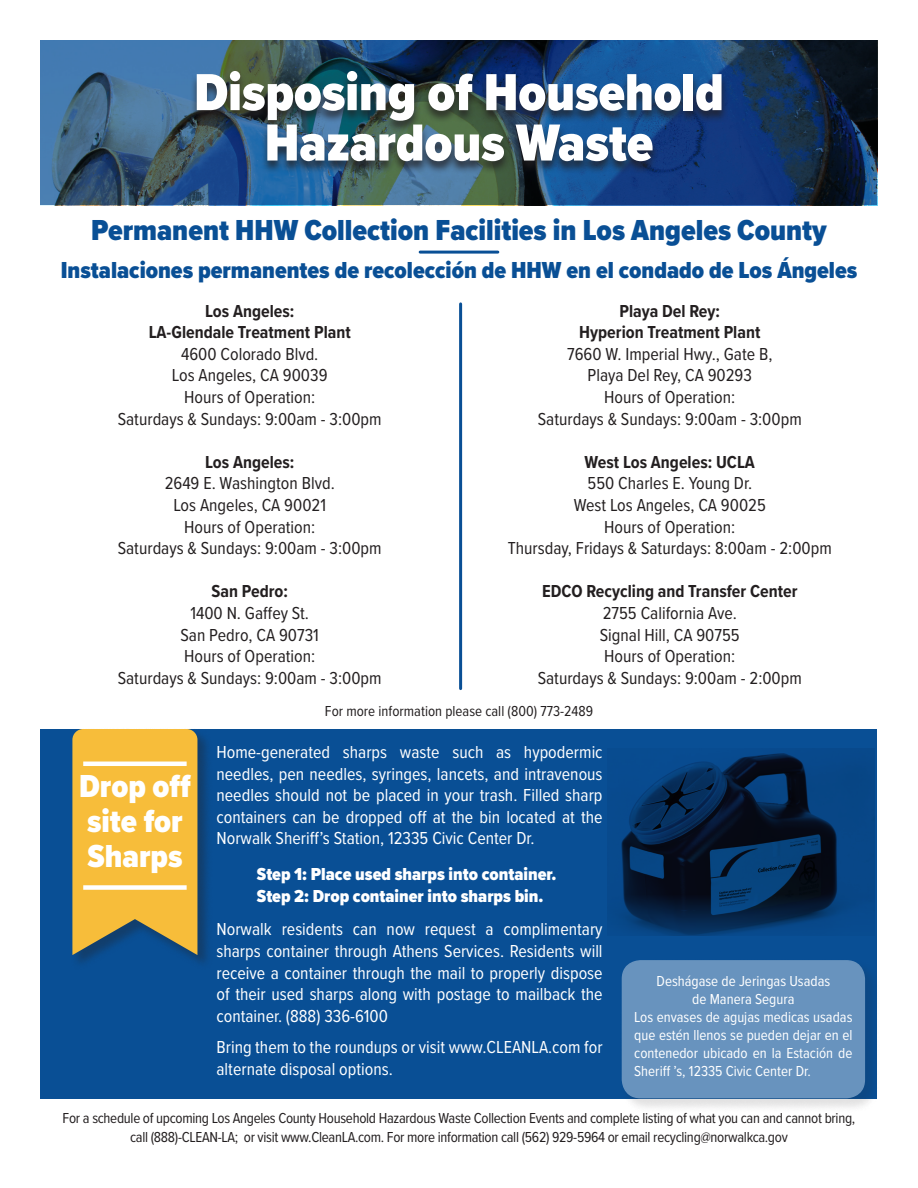
<style>
.page{position:relative;width:918px;height:1188px;background:#fff}
.page>*{position:absolute;margin:0;border:0;box-sizing:border-box;transform-origin:0 0}
.t1{font:900 54px/50.4px "Proxima Nova Cond";color:#fff;text-align:center}
.t2{font:900 33px/35.4px "Proxima Nova Cond";color:#fff}
.t3{font:900 30px "Proxima Nova Cond";color:#094f95}
.t4{font:900 24px "Proxima Nova Cond";color:#094f95}
.t5{font:18px/21.6px "Proxima Nova Cond";color:#231f20;text-align:center}
.t6{font:18px/21.6px "Proxima Nova Cond";color:#fff;text-align:justify}
.t7{font:700 18px/21.6px "Proxima Nova Cond";color:#231f20;text-align:center}
.t8{font:900 18px/21.6px "Proxima Nova Cond";color:#fff}
.t9{font:15px/19.8px "Proxima Nova Cond";letter-spacing:-.02em;color:#231f20;text-align:center}
.t10{font:15px "Proxima Nova Cond";color:#fff}
.t11{font:15px "Proxima Nova Cond";color:#231f20}
</style>
<div class="page">
<svg style="left:40px;top:40px;width:838px;height:165px;background:#274b71"></svg>
<div style="left:190px;top:71px;width:539px;height:104px;background:#231f20;opacity:.75"></div>
<hr style="left:459px;top:304px;width:3px;height:385px;background:#094f95">
<div style="left:40px;top:729px;width:838px;height:369px;background:#094f95"></div>
<div style="left:71px;top:728px;width:141px;height:242px;background:#231f20;opacity:.35"></div>
<svg style="left:72px;top:729px;width:125px;height:226px;background:#e2b240"></svg>
<img style="left:608px;top:751px;width:266px;height:184px">
<hr style="left:83px;top:762px;width:104px;height:4px;background:#fff">
<div style="left:83px;top:885px;width:104px;height:5px;background:#fff"></div>
<div style="left:620px;top:959px;width:260px;height:154px;background:#231f20;opacity:.35"></div>
<div style="left:622px;top:961px;width:242px;height:137px;background:#6893be;border-radius:18px"></div>
<div style="left:622px;top:960px;width:243px;height:138px;border:2px solid #fff;border-radius:18px"></div>
<hr style="left:420px;top:251px;width:78px;height:3px;background:#094f95">
<h1 class="t1" style="left:194px;top:67px;width:531px">Disposing of Household<br>Hazardous Waste</h1>
<h3 class="t3" style="left:91px;top:207px;width:737px">Permanent HHW Collection Facilities in Los Angeles County</h3>
<h3 class="t4" style="left:61px;top:252px;width:798px">Instalaciones permanentes de recolección de HHW en el condado de Los Ángeles</h3>
<p class="t7" style="left:149px;top:299px;width:204px">Los Angeles:<br>LA-Glendale Treatment Plant</p>
<p class="t5" style="left:118px;top:342px;width:265px">4600 Colorado Blvd.<br>Los Angeles, CA 90039<br>Hours of Operation:<br>Saturdays &amp; Sundays: 9:00am - 3:00pm</p>
<p class="t7" style="left:205px;top:451px;width:91px">Los Angeles:</p>
<p class="t5" style="left:118px;top:472px;width:265px">2649 E. Washington Blvd.<br>Los Angeles, CA 90021<br>Hours of Operation:<br>Saturdays &amp; Sundays: 9:00am - 3:00pm</p>
<p class="t7" style="left:211px;top:580px;width:78px">San Pedro:</p>
<p class="t5" style="left:118px;top:601px;width:265px">1400 N. Gaffey St.<br>San Pedro, CA 90731<br>Hours of Operation:<br>Saturdays &amp; Sundays: 9:00am - 3:00pm</p>
<p class="t7" style="left:579px;top:299px;width:183px">Playa Del Rey:<br>Hyperion Treatment Plant</p>
<p class="t5" style="left:538px;top:342px;width:265px">7660 W. Imperial Hwy., Gate B,<br>Playa Del Rey, CA 90293<br>Hours of Operation:<br>Saturdays &amp; Sundays: 9:00am - 3:00pm</p>
<p class="t7" style="left:585px;top:451px;width:172px">West Los Angeles: UCLA</p>
<p class="t5" style="left:508px;top:472px;width:326px">550 Charles E. Young Dr.<br>West Los Angeles, CA 90025<br>Hours of Operation:<br>Thursday, Fridays &amp; Saturdays: 8:00am - 2:00pm</p>
<p class="t7" style="left:542px;top:580px;width:257px">EDCO Recycling and Transfer Center</p>
<p class="t5" style="left:538px;top:601px;width:266px">2755 California Ave.<br>Signal Hill, CA 90755<br>Hours of Operation:<br>Saturdays &amp; Sundays: 9:00am - 2:00pm</p>
<h2 class="t2" style="left:79px;top:768px;width:114px">Drop off site for<br>Sharps</h2>
<p class="t11" style="left:325px;top:700px;width:270px">For more information please call (800) 773-2489</p>
<p class="t6" style="left:217px;top:741px;width:388px">Home-generated sharps waste such as hypodermic needles, pen needles, syringes, lancets, and intravenous needles should not be placed in your trash. Filled sharp containers can be dropped off at the bin located at the Norwalk Sheriff’s Station, 12335 Civic Center Dr.</p>
<p class="t8" style="left:257px;top:863px;width:301px">Step 1: Place used sharps into container.<br>Step 2: Drop container into sharps bin.</p>
<p class="t6" style="left:217px;top:918px;width:388px">Norwalk residents can now request a complimentary sharps container through Athens Services. Residents will receive a container through the mail to properly dispose of their used sharps along with postage to mailback the container. (888) 336-6100</p>
<p class="t6" style="left:217px;top:1036px;width:388px">Bring them to the roundups or visit www.CLEANLA.com for alternate disposal options.</p>
<p class="t10" style="left:657px;top:970px;width:175px">Deshágase de Jeringas Usadas</p>
<p class="t10" style="left:692px;top:988px;width:104px">de Manera Segura</p>
<p class="t10" style="left:634px;top:1006px;width:220px">Los envases de agujas medicas usadas</p>
<p class="t10" style="left:634px;top:1024px;width:220px">que estén llenos se pueden dejar en el</p>
<p class="t10" style="left:634px;top:1042px;width:220px">contenedor ubicado en la Estación de</p>
<p class="t10" style="left:634px;top:1060px;width:178px">Sheriff ’s, 12335 Civic Center Dr.</p>
<p class="t9" style="left:63px;top:1107px;width:794px">For a schedule of upcoming Los Angeles County Household Hazardous Waste Collection Events and complete listing of what you can and cannot bring, call (888)-CLEAN-LA; or visit www.CleanLA.com. For more information call (562) 929-5964 or email recycling@norwalkca.gov</p>
</div>
